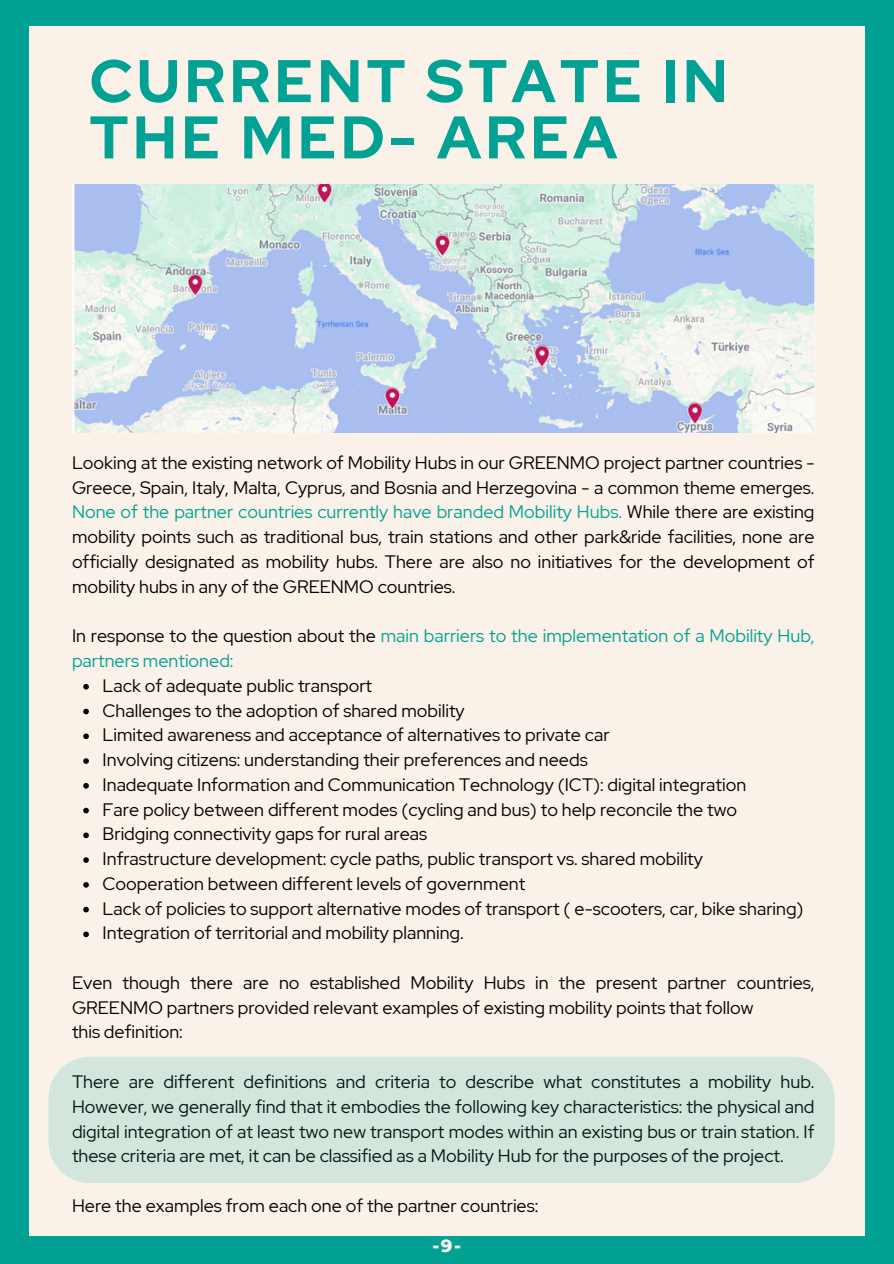
<style>
.page{position:relative;width:894px;height:1264px;background:#fff}
.page>*{position:absolute;margin:0;border:0;box-sizing:border-box;transform-origin:0 0}
.t1{font:700 60px/56.2px "Red Hat Display";letter-spacing:.07em;color:#01a293}
.t2{font:18px/24.8px "Red Hat Display";color:#000001;text-align:justify}
.t3{font:18px/24.8px "Red Hat Display";color:#01a293}
.t4{font:800 18px "Montserrat";color:#faf2e9}
.s1{color:#01a293}
.s2{color:#2191a6}
.s3{color:#000}
.s4{color:#000001}
</style>
<div class="page">
<div style="left:0;top:0;width:893px;height:1263px;background:#01a293"></div>
<div style="left:29px;top:26px;width:835px;height:1210px;background:#faf2e9"></div>
<svg style="left:83px;top:684px;width:6px;height:5px"></svg>
<svg style="left:83px;top:708px;width:6px;height:6px"></svg>
<svg style="left:83px;top:733px;width:6px;height:6px"></svg>
<svg style="left:83px;top:758px;width:6px;height:5px"></svg>
<svg style="left:83px;top:783px;width:6px;height:5px"></svg>
<svg style="left:83px;top:807px;width:6px;height:6px"></svg>
<svg style="left:83px;top:832px;width:6px;height:6px"></svg>
<svg style="left:83px;top:857px;width:6px;height:5px"></svg>
<svg style="left:83px;top:882px;width:6px;height:5px"></svg>
<svg style="left:83px;top:906px;width:6px;height:6px"></svg>
<svg style="left:83px;top:931px;width:6px;height:6px"></svg>
<div style="left:48px;top:1057px;width:786px;height:126px;background:#d4e6dc"></div>
<img style="left:72px;top:185px;width:741px;height:247px">
<p class="t1" style="left:89px;top:53px;width:639px">CURRENT STATE IN<br>THE MED- AREA</p>
<h1 class="t2" style="left:72px;top:450px;width:743px">Looking at the existing network of Mobility Hubs in our GREENMO project partner countries - Greece, Spain, Italy, Malta, Cyprus, and Bosnia and Herzegovina - a common theme emerges.<br><span class="s1">None of the partner countries currently have branded Mobility Hubs</span><span class="s2">.</span> While there are existing mobility points such as traditional bus, train stations and other park&amp;ride facilities, none are officially designated as mobility hubs. <span class="s3">There are also no initiatives for the development of mobility hubs in any of the GREENMO countries.</span></h1>
<p class="t3" style="left:72px;top:623px;width:743px"><span class="s4">In response to the question about the</span> main barriers to the implementation of a Mobility Hub, partners mentioned:</p>
<p class="t2" style="left:103px;top:673px;width:271px">Lack of adequate public transport</p>
<p class="t2" style="left:103px;top:697px;width:363px">Challenges to the adoption of shared mobility</p>
<p class="t2" style="left:103px;top:722px;width:508px">Limited awareness and acceptance of alternatives to private car</p>
<p class="t2" style="left:103px;top:747px;width:486px">Involving citizens: understanding their preferences and needs</p>
<p class="t2" style="left:103px;top:772px;width:645px">Inadequate Information and Communication Technology (ICT): digital integration</p>
<p class="t2" style="left:103px;top:796px;width:635px">Fare policy between different modes (cycling and bus) to help reconcile the two</p>
<p class="t2" style="left:103px;top:821px;width:326px">Bridging connectivity gaps for rural areas</p>
<p class="t2" style="left:103px;top:846px;width:601px">Infrastructure development: cycle paths, public transport vs. shared mobility</p>
<p class="t2" style="left:103px;top:871px;width:424px">Cooperation between different levels of government</p>
<p class="t2" style="left:103px;top:895px;width:702px">Lack of policies to support alternative modes of transport ( e-scooters, car, bike sharing)</p>
<p class="t2" style="left:103px;top:920px;width:362px">Integration of territorial and mobility planning.</p>
<p class="t2" style="left:72px;top:970px;width:743px">Even though there are no established Mobility Hubs in the present partner countries,<br>GREENMO partners provided relevant examples of existing mobility points that follow</p>
<p class="t2" style="left:72px;top:1019px;width:112px">this definition:</p>
<p class="t2" style="left:72px;top:1069px;width:743px">There are different definitions and criteria to describe what constitutes a mobility hub.<br>However, we generally find that it embodies the following key characteristics: the physical and digital integration of at least two new transport modes within an existing bus or train station. If these criteria are met, it can be classified as a Mobility Hub for the purposes of the project.</p>
<p class="t2" style="left:72px;top:1192px;width:467px">Here the examples from each one of the partner countries:</p>
<h2 class="t4" style="left:432px;top:1234px;width:30px">-9-</h2>
</div>
